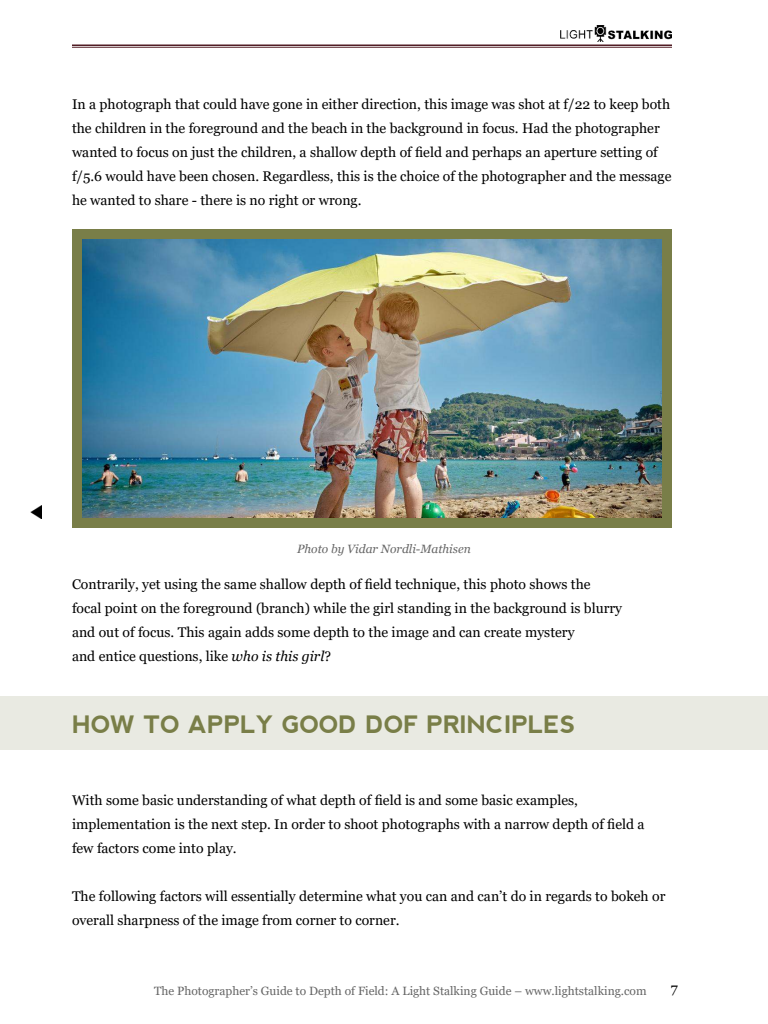
<style>
.page{position:relative;width:768px;height:1024px;background:#fff}
.page>*{position:absolute;margin:0;border:0;box-sizing:border-box;transform-origin:0 0}
.t1{font:700 24px "nevis";color:#797e48}
.t2{font:14px/24px "Georgia";color:#000}
.t3{font:12px "Georgia";color:#666}
.t4{font:italic 12px "Georgia";color:#666}
.s1{font-style:italic}
</style>
<div class="page">
<hr style="left:72px;top:44px;width:600px;height:2px;background:#511d25">
<hr style="left:72px;top:47px;width:600px;height:1px;background:#511d25">
<img style="left:560px;top:25px;width:112px;height:16px">
<svg style="left:31px;top:506px;width:10px;height:12px"></svg>
<img style="left:83px;top:240px;width:578px;height:277px">
<div style="left:72px;top:229px;width:600px;height:299px;border:10px solid #797e48"></div>
<div style="left:0;top:696px;width:768px;height:54px;background:#e9eae2"></div>
<p class="t2" style="left:72px;top:93px;width:601px">In a photograph that could have gone in either direction, this image was shot at f/22 to keep both the children in the foreground and the beach in the background in focus. Had the photographer wanted to focus on just the children, a shallow depth of field and perhaps an aperture setting of f/5.6 would have been chosen. Regardless, this is the choice of the photographer and the message he wanted to share - there is no right or wrong.</p>
<p class="t4" style="left:297px;top:544px;width:175px">Photo by Vidar Nordli-Mathisen</p>
<p class="t2" style="left:72px;top:572px;width:552px">Contrarily, yet using the same shallow depth of field technique, this photo shows the focal point on the foreground (branch) while the girl standing in the background is blurry and out of focus. This again adds some depth to the image and can create mystery<br>and entice questions, like <span class="s1">who is this girl</span>?</p>
<h1 class="t1" style="left:72px;top:714px;width:505px">HOW TO APPLY GOOD DOF PRINCIPLES</h1>
<p class="t2" style="left:72px;top:788px;width:574px">With some basic understanding of what depth of field is and some basic examples, implementation is the next step. In order to shoot photographs with a narrow depth of field a few factors come into play.</p>
<p class="t2" style="left:72px;top:885px;width:595px">The following factors will essentially determine what you can and can’t do in regards to bokeh or overall sharpness of the image from corner to corner.</p>
<p class="t3" style="left:154px;top:986px;width:494px">The Photographer’s Guide to Depth of Field: A Light Stalking Guide – www.lightstalking.com</p>
<p class="t2" style="left:671px;top:977px;width:9px">7</p>
</div>
